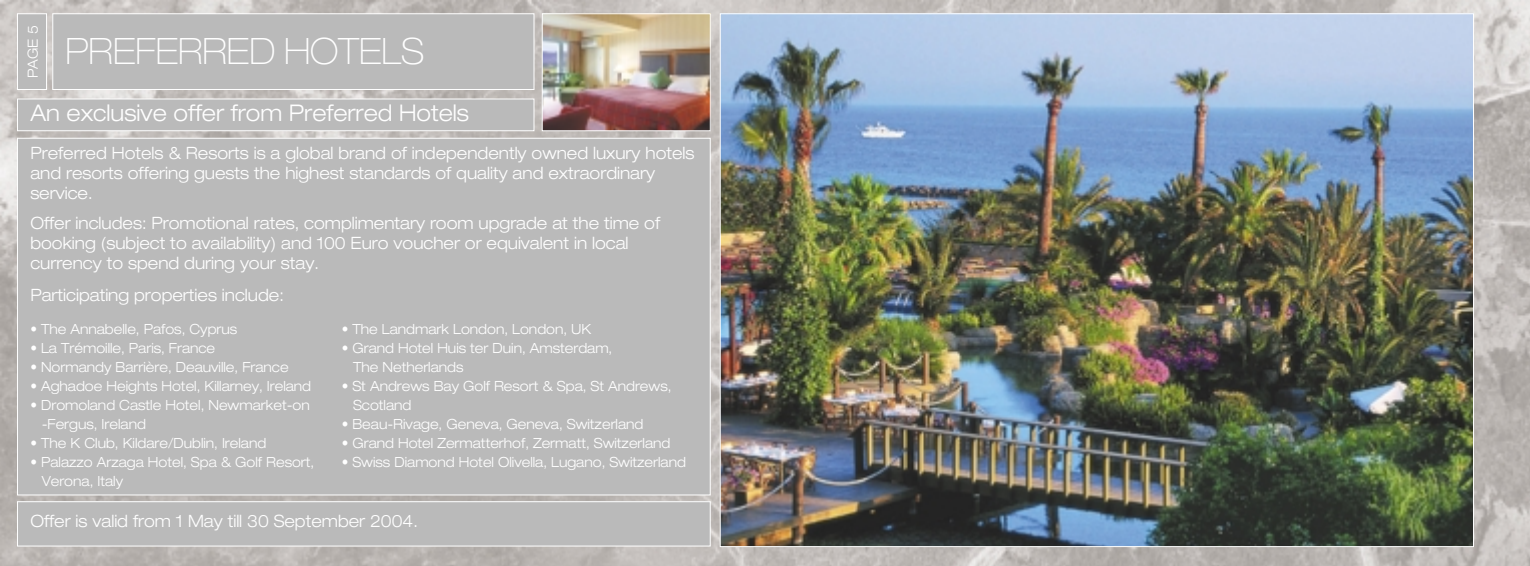
<style>
.page{position:relative;width:1530px;height:566px;background:#fff}
.page>*{position:absolute;margin:0;border:0;box-sizing:border-box;transform-origin:0 0}
.t1{font:100 expanded 36.4px "Helvetica Neue";color:#fff;scale:.95 1}
.t2{font:300 expanded 23px "Helvetica Neue";color:#fff;scale:.95 1}
.t3{font:300 expanded 17px/20px "Helvetica Neue";color:#fff;scale:.95 1}
.t4{font:300 expanded 14px/19px "Helvetica Neue";color:#fff;scale:.95 1}
</style>
<div class="page">
<img style="left:0;top:0;width:1530px;height:566px">
<div style="left:18px;top:99px;width:516px;height:32px;background:#bababa"></div>
<div style="left:17px;top:98px;width:517px;height:33px;border:1px solid #fff"></div>
<div style="left:18px;top:502px;width:692px;height:44px;background:#bababa"></div>
<div style="left:17px;top:501px;width:694px;height:46px;border:1px solid #fff"></div>
<div style="left:18px;top:14px;width:29px;height:76px;background:#bababa"></div>
<div style="left:17px;top:13px;width:30px;height:77px;border:1px solid #fff"></div>
<div style="left:53px;top:14px;width:481px;height:76px;background:#bababa"></div>
<div style="left:52px;top:13px;width:482px;height:77px;border:1px solid #fff"></div>
<img style="left:722px;top:15px;width:750px;height:530px">
<img style="left:544px;top:15px;width:165px;height:114px">
<div style="left:542px;top:13px;width:169px;height:118px;border:1px solid #fff"></div>
<div style="left:18px;top:138px;width:692px;height:357px;background:#bababa"></div>
<p class="t4" style="left:25px;top:78px;width:57px;rotate:-90deg">PAGE 5</p>
<h1 class="t1" style="left:66px;top:38px;width:379px">PREFERRED HOTELS</h1>
<h2 class="t2" style="left:30px;top:104px;width:463px">An exclusive offer from Preferred Hotels</h2>
<p class="t3" style="left:30px;top:144px;width:701px">Preferred Hotels &amp; Resorts is a global brand of independently owned luxury hotels and resorts offering guests the highest standards of quality and extraordinary service.</p>
<p class="t3" style="left:30px;top:214px;width:664px">Offer includes: Promotional rates, complimentary room upgrade at the time of booking (subject to availability) and 100 Euro voucher or equivalent in local currency to spend during your stay.</p>
<p class="t3" style="left:30px;top:286px;width:268px">Participating properties include:</p>
<p class="t4" style="left:30px;top:320px;width:219px">• The Annabelle, Pafos, Cyprus</p>
<p class="t4" style="left:30px;top:339px;width:196px">• La Trémoille, Paris, France</p>
<p class="t4" style="left:30px;top:359px;width:273px">• Normandy Barrière, Deauville, France</p>
<p class="t4" style="left:30px;top:378px;width:297px">• Aghadoe Heights Hotel, Killarney, Ireland</p>
<p class="t4" style="left:42px;top:397px;width:284px;text-indent:-11px">• Dromoland Castle Hotel, Newmarket-on -Fergus, Ireland</p>
<p class="t4" style="left:30px;top:435px;width:250px">• The K Club, Kildare/Dublin, Ireland</p>
<p class="t4" style="left:42px;top:454px;width:288px;text-indent:-11px">• Palazzo Arzaga Hotel, Spa &amp; Golf Resort,<br>Verona, Italy</p>
<p class="t3" style="left:30px;top:513px;width:409px">Offer is valid from 1 May till 30 September 2004.</p>
<p class="t4" style="left:342px;top:320px;width:264px">• The Landmark London, London, UK</p>
<p class="t4" style="left:353px;top:340px;width:274px;text-indent:-11px">• Grand Hotel Huis ter Duin, Amsterdam,<br>The Netherlands</p>
<p class="t4" style="left:353px;top:378px;width:337px;text-indent:-11px">• St Andrews Bay Golf Resort &amp; Spa, St Andrews,<br>Scotland</p>
<p class="t4" style="left:342px;top:416px;width:319px">• Beau-Rivage, Geneva, Geneva, Switzerland</p>
<p class="t4" style="left:342px;top:435px;width:347px">• Grand Hotel Zermatterhof, Zermatt, Switzerland</p>
<p class="t4" style="left:342px;top:454px;width:364px">• Swiss Diamond Hotel Olivella, Lugano, Switzerland</p>
</div>
